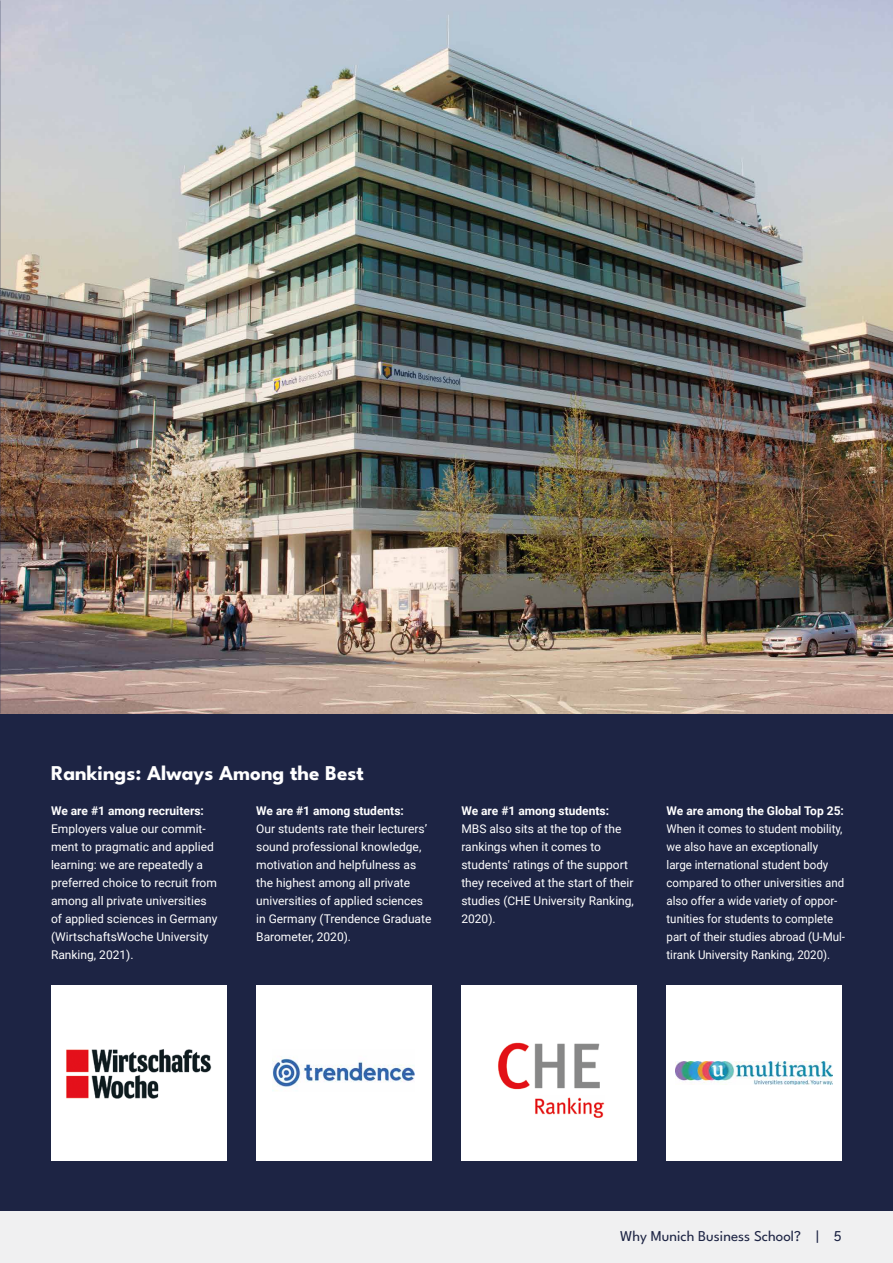
<style>
.page{position:relative;width:893px;height:1263px;background:#fff}
.page>*{position:absolute;margin:0;border:0;box-sizing:border-box;transform-origin:0 0}
.t1{font:700 21px "League Spartan";color:#fff}
.t2{font:15px "League Spartan";color:#1d2444}
.t3{font:12px/18px "Roboto";color:#fff}
.t4{font:12px/18px "Roboto";color:#fff;scale:.96 1}
.t5{font:700 12px "Roboto";color:#fff}
</style>
<div class="page">
<div style="left:0;top:714px;width:893px;height:498px;background:#1d2444"></div>
<img style="left:0;top:0;width:893px;height:714px">
<div style="left:666px;top:985px;width:176px;height:176px;background:#fff"></div>
<img style="left:676px;top:1062px;width:157px;height:23px">
<div style="left:51px;top:985px;width:175px;height:176px;background:#fff"></div>
<img style="left:66px;top:1049px;width:146px;height:50px">
<div style="left:461px;top:985px;width:176px;height:176px;background:#fff"></div>
<img style="left:498px;top:1042px;width:107px;height:76px">
<div style="left:256px;top:985px;width:176px;height:176px;background:#fff"></div>
<img style="left:272px;top:1057px;width:143px;height:34px">
<div style="left:0;top:1212px;width:893px;height:51px;background:#f0f0f1"></div>
<h1 class="t1" style="left:51px;top:756px;width:315px">Rankings: Always Among the Best</h1>
<p class="t5" style="left:51px;top:802px;width:154px">We are #1 among recruiters:</p>
<p class="t3" style="left:51px;top:819px;width:168px">Employers value our commit&shy;ment to pragmatic and applied learning: we are repeatedly a preferred choice to recruit from among all private universities of applied sciences in Germany (WirtschaftsWoche University<br>Ranking, 2021).</p>
<p class="t5" style="left:256px;top:802px;width:149px">We are #1 among students:</p>
<p class="t3" style="left:256px;top:819px;width:177px">Our students rate their lecturers’ sound professional knowledge, motivation and helpfulness as the highest among all private universities of applied sciences in Germany (Trendence Graduate<br>Barometer, 2020).</p>
<p class="t5" style="left:461px;top:802px;width:149px">We are #1 among students:</p>
<p class="t3" style="left:461px;top:819px;width:174px">MBS also sits at the top of the rankings when it comes to students' ratings of the support they received at the start of their studies (CHE University Ranking,<br>2020).</p>
<p class="t5" style="left:666px;top:802px;width:179px">We are among the Global Top 25:</p>
<p class="t4" style="left:666px;top:819px;width:188px">When it comes to student mobility, we also have an exceptionally large international student body compared to other universities and also offer a wide variety of oppor&shy;tunities for students to complete part of their studies abroad (U-Mul&shy;tirank University Ranking, 2020).</p>
<p class="t2" style="left:620px;top:1224px;width:223px">Why Munich Business School? | 5</p>
</div>
